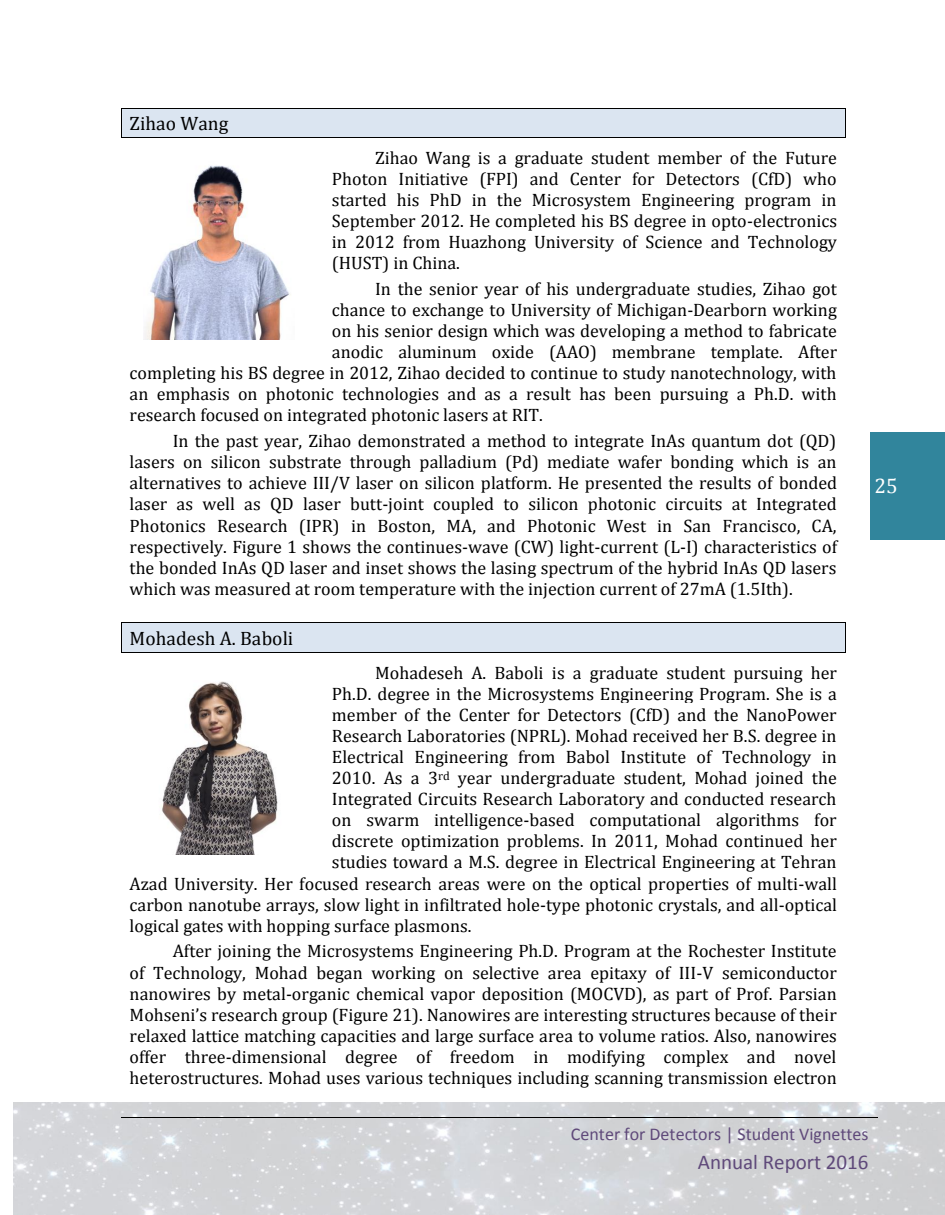
<style>
.page{position:relative;width:945px;height:1215px;background:#fff}
.page>*{position:absolute;margin:0;border:0;box-sizing:border-box;transform-origin:0 0}
.t1{font:21px "Calibri";color:#5f497a}
.t2{font:21px "Cambria";color:#fff}
.t3{font:19.5px "Cambria";color:#000}
.t4{font:18px/21.1px "Cambria";color:#000;text-align:justify}
.t5{font:18px "Calibri";color:#5f497a}
</style>
<div class="page">
<img style="left:14px;top:1102px;width:931px;height:113px">
<hr style="left:121px;top:1117px;width:756px;height:1px;background:#000">
<div style="left:870px;top:432px;width:75px;height:108px;background:#31859c"></div>
<div style="left:122px;top:108px;width:723px;height:29px;background:#dbe5f1"></div>
<hr style="left:122px;top:108px;width:723px;height:1px;background:#000">
<hr style="left:122px;top:137px;width:723px;height:1px;background:#000">
<svg style="left:121px;top:108px;width:1px;height:30px"></svg>
<svg style="left:845px;top:108px;width:1px;height:30px"></svg>
<div style="left:122px;top:623px;width:723px;height:29px;background:#dbe5f1"></div>
<hr style="left:122px;top:623px;width:723px;height:1px;background:#000">
<hr style="left:122px;top:652px;width:723px;height:1px;background:#000">
<svg style="left:121px;top:623px;width:1px;height:30px"></svg>
<svg style="left:845px;top:623px;width:1px;height:30px"></svg>
<img style="left:144px;top:165px;width:146px;height:174px">
<img style="left:162px;top:681px;width:116px;height:173px">
<p class="t3" style="left:130px;top:111px;width:100px">Zihao Wang</p>
<p class="t4" style="left:332px;top:147px;width:507px;text-indent:43px">Zihao Wang is a graduate student member of the Future Photon Initiative (FPI) and Center for Detectors (CfD) who started his PhD in the Microsystem Engineering program in September 2012. He completed his BS degree in opto-electronics in 2012 from Huazhong University of Science and Technology (HUST) in China.</p>
<p class="t4" style="left:375px;top:278px;width:463px">In the senior year of his undergraduate studies, Zihao got</p>
<p class="t4" style="left:332px;top:299px;width:506px">chance to exchange to University of Michigan-Dearborn working</p>
<p class="t4" style="left:332px;top:320px;width:506px">on his senior design which was developing a method to fabricate</p>
<p class="t4" style="left:332px;top:341px;width:507px">anodic aluminum oxide (AAO) membrane template. After</p>
<p class="t4" style="left:130px;top:362px;width:708px">completing his BS degree in 2012, Zihao decided to continue to study nanotechnology, with</p>
<p class="t4" style="left:130px;top:383px;width:708px">an emphasis on photonic technologies and as a result has been pursuing a Ph.D. with</p>
<p class="t4" style="left:130px;top:404px;width:415px">research focused on integrated photonic lasers at RIT.</p>
<p class="t4" style="left:130px;top:430px;width:709px;text-indent:43px">In the past year, Zihao demonstrated a method to integrate InAs quantum dot (QD) lasers on silicon substrate through palladium (Pd) mediate wafer bonding which is an alternatives to achieve III/V laser on silicon platform. He presented the results of bonded laser as well as QD laser butt-joint coupled to silicon photonic circuits at Integrated Photonics Research (IPR) in Boston, MA, and Photonic West in San Francisco, CA, respectively. Figure 1 shows the continues-wave (CW) light-current (L-I) characteristics of the bonded InAs QD laser and inset shows the lasing spectrum of the hybrid InAs QD lasers which was measured at room temperature with the injection current of 27mA (1.5Ith).</p>
<p class="t3" style="left:130px;top:626px;width:165px">Mohadesh A. Baboli</p>
<p class="t4" style="left:375px;top:661px;width:463px">Mohadeseh A. Baboli is a graduate student pursuing her</p>
<p class="t4" style="left:332px;top:683px;width:506px">Ph.D. degree in the Microsystems Engineering Program. She is a</p>
<p class="t4" style="left:332px;top:704px;width:506px">member of the Center for Detectors (CfD) and the NanoPower</p>
<p class="t4" style="left:332px;top:725px;width:506px">Research Laboratories (NPRL). Mohad received her B.S. degree in</p>
<p class="t4" style="left:332px;top:746px;width:506px">Electrical Engineering from Babol Institute of Technology in</p>
<p class="t4" style="left:332px;top:767px;width:506px">2010. As a 3<sup>rd</sup> year undergraduate student, Mohad joined the</p>
<p class="t4" style="left:332px;top:788px;width:506px">Integrated Circuits Research Laboratory and conducted research</p>
<p class="t4" style="left:332px;top:809px;width:506px">on swarm intelligence-based computational algorithms for</p>
<p class="t4" style="left:332px;top:830px;width:506px">discrete optimization problems. In 2011, Mohad continued her</p>
<p class="t4" style="left:332px;top:851px;width:506px">studies toward a M.S. degree in Electrical Engineering at Tehran</p>
<p class="t4" style="left:130px;top:873px;width:709px">Azad University. Her focused research areas were on the optical properties of multi-wall</p>
<p class="t4" style="left:130px;top:894px;width:709px">carbon nanotube arrays, slow light in infiltrated hole-type photonic crystals, and all-optical</p>
<p class="t4" style="left:130px;top:915px;width:343px">logical gates with hopping surface plasmons.</p>
<p class="t4" style="left:130px;top:940px;width:709px;text-indent:43px">After joining the Microsystems Engineering Ph.D. Program at the Rochester Institute of Technology, Mohad began working on selective area epitaxy of III-V semiconductor nanowires by metal-organic chemical vapor deposition (MOCVD), as part of Prof. Parsian Mohseni’s research group (Figure 21). Nanowires are interesting structures because of their relaxed lattice matching capacities and large surface area to volume ratios. Also, nanowires offer three-dimensional degree of freedom in modifying complex and novel heterostructures. Mohad uses various techniques including scanning transmission electron</p>
<p class="t2" style="left:874px;top:474px;width:25px">25</p>
<p class="t5" style="left:571px;top:1127px;width:299px">Center for Detectors | Student Vignettes</p>
<p class="t1" style="left:698px;top:1154px;width:172px">Annual Report 2016</p>
</div>
